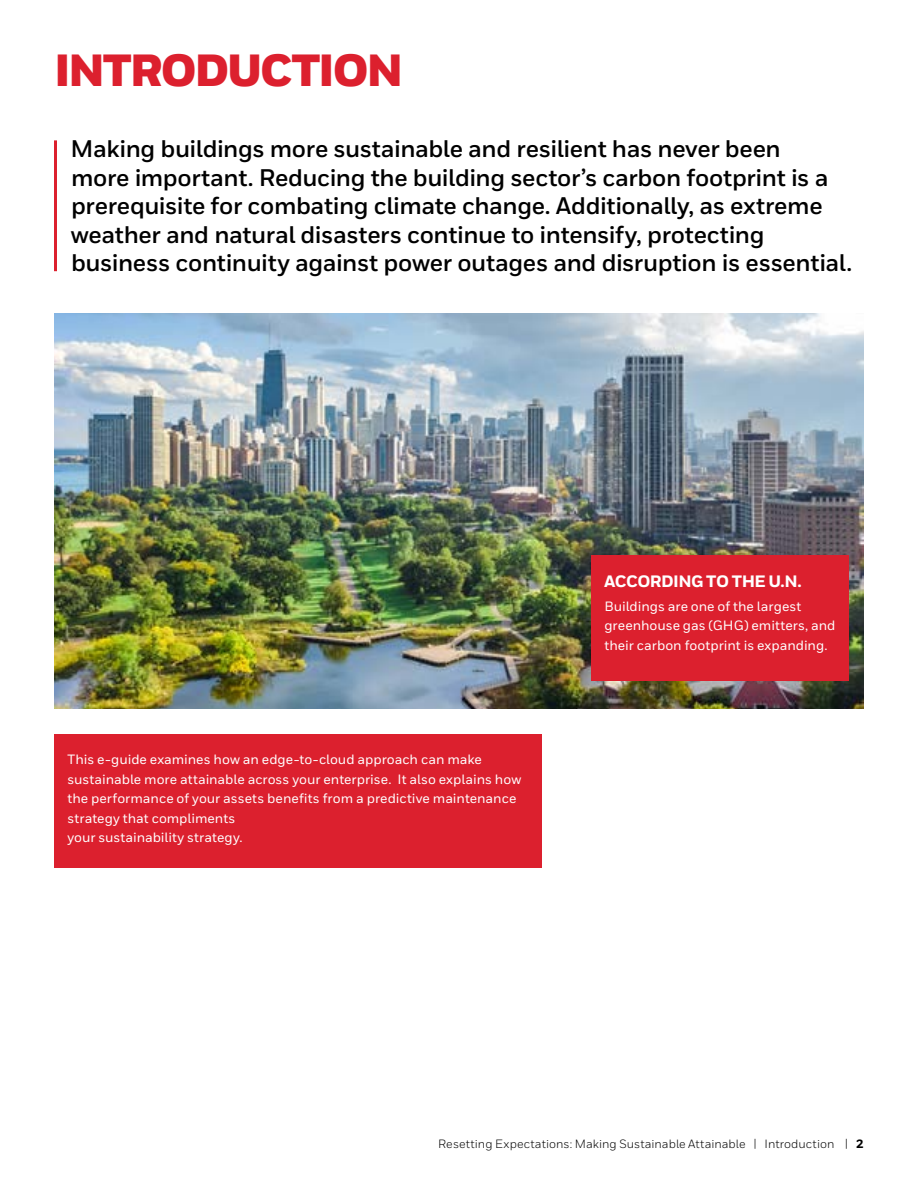
<style>
.page{position:relative;width:918px;height:1188px;background:#fff}
.page>*{position:absolute;margin:0;border:0;box-sizing:border-box;transform-origin:0 0}
.t1{font:900 45px "Honeywell Sans";letter-spacing:-.05em;color:#dc202e}
.t2{font:700 24px/28.5px "Honeywell Sans";letter-spacing:-.015em;color:#000}
.t3{font:800 16.5px "Honeywell Sans";letter-spacing:-.035em;color:#fff}
.t4{font:500 13.5px/19.5px "Honeywell Sans";color:#fff}
.t5{font:12px "Honeywell Sans";letter-spacing:.005em;color:#000}
.s1{font-weight:800}
</style>
<div class="page">
<hr style="left:54px;top:140px;width:3px;height:131px;background:#dc202e">
<img style="left:55px;top:313px;width:808px;height:395px">
<div style="left:54px;top:734px;width:487px;height:133px;background:#dc202e"></div>
<div style="left:591px;top:555px;width:258px;height:126px;background:#dc202e"></div>
<h1 class="t1" style="left:54px;top:42px;width:351px">INTRODUCTION</h1>
<p class="t2" style="left:71px;top:135px;width:783px">Making buildings more sustainable and resilient has never been<br>more important. Reducing the building sector’s carbon footprint is a prerequisite for combating climate change. Additionally, as extreme weather and natural disasters continue to intensify, protecting business continuity against power outages and disruption is essential.</p>
<p class="t4" style="left:68px;top:750px;width:455px">This e-guide examines how an edge-to-cloud approach can make sustainable more attainable across your enterprise. It also explains how the performance of your assets benefits from a predictive maintenance strategy that compliments<br>your sustainability strategy.</p>
<p class="t3" style="left:604px;top:571px;width:199px">ACCORDING TO THE U.N.</p>
<p class="t4" style="left:605px;top:596px;width:232px">Buildings are one of the largest greenhouse gas (GHG) emitters, and their carbon footprint is expanding.</p>
<p class="t5" style="left:438px;top:1136px;width:427px">Resetting Expectations: Making Sustainable Attainable | Introduction | <span class="s1">2</span></p>
</div>
